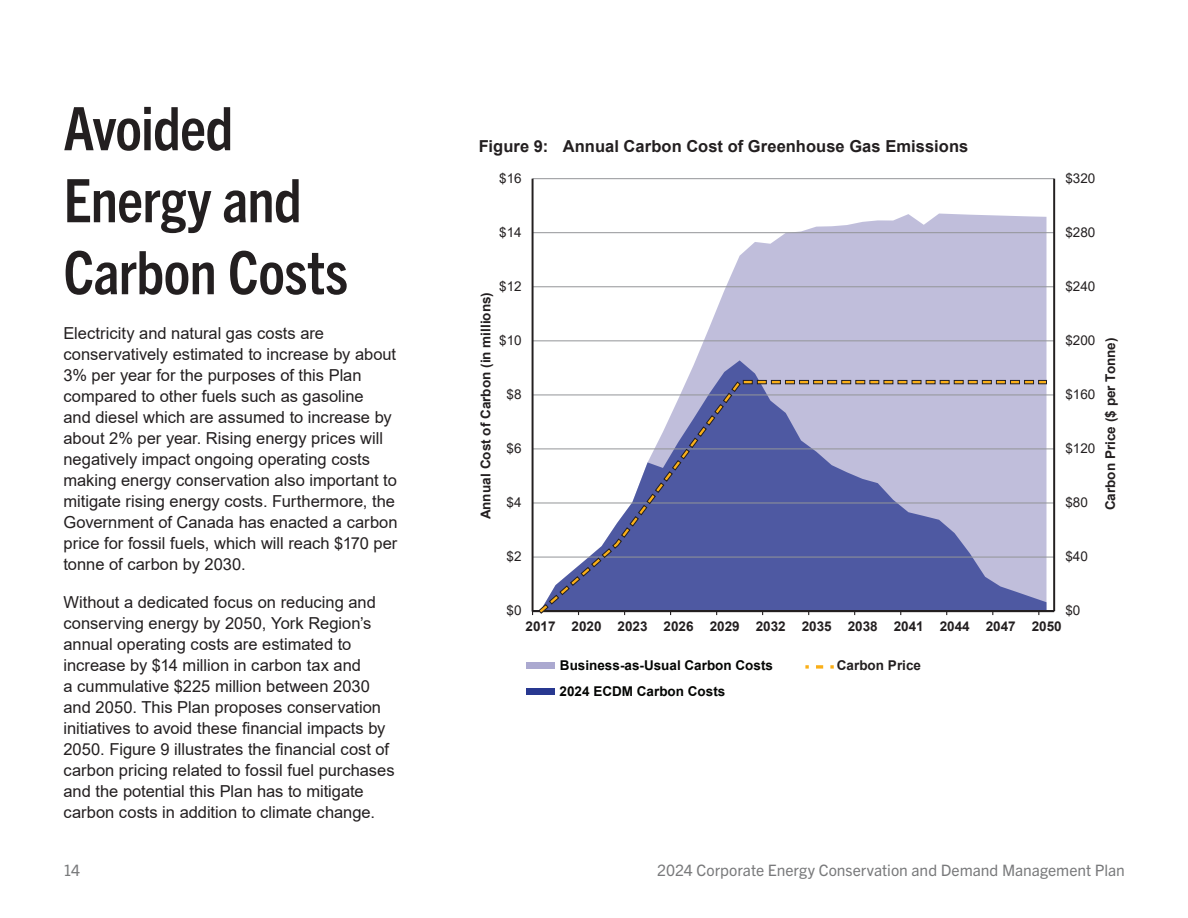
<style>
.page{position:relative;width:1188px;height:918px;background:#fff}
.page>*{position:absolute;margin:0;border:0;box-sizing:border-box;transform-origin:0 0}
.Heading_1{font:700 condensed 60px/72px "Trade Gothic Next LT Pro";letter-spacing:-.01em;color:#231f20}
.Body{font:16.5px/21px "Arial";color:#231f20}
.t1{font:700 16.5px "Arial";letter-spacing:.005em;color:#231f20}
.t2{font:15.75px "Trade Gothic Next LT Pro";color:#57585a}
.t3{font:700 13.5px "Arial";color:#231f20}
.t4{font:13.5px "Arial";color:#231f20}
.t5{font:700 13.5px "Arial";color:#040503}
</style>
<div class="page">
<svg style="left:531px;top:178px;width:525px;height:435px"></svg>
<hr style="left:1053px;top:179px;width:2px;height:432px;background:#231f20">
<hr style="left:533px;top:610px;width:521px;height:2px;background:#231f20">
<div style="left:526px;top:662px;width:28px;height:7px;background:#aba9d0"></div>
<div style="left:526px;top:688px;width:28px;height:7px;background:#283890"></div>
<svg style="left:805px;top:665px;width:4px;height:4px"></svg>
<svg style="left:816px;top:665px;width:18px;height:4px"></svg>
<svg style="left:538px;top:380px;width:509px;height:234px"></svg>
<p class="Heading_1" style="left:63px;top:89px;width:286px">Avoided<br>Energy and<br>Carbon Costs</p>
<p class="Body" style="left:63px;top:323px;width:336px">Electricity and natural gas costs are conservatively estimated to increase by about 3% per year for the purposes of this Plan compared to other fuels such as gasoline<br>and diesel which are assumed to increase by about 2% per year. Rising energy prices will negatively impact ongoing operating costs making energy conservation also important to mitigate rising energy costs. Furthermore, the Government of Canada has enacted a carbon price for fossil fuels, which will reach $170 per tonne of carbon by 2030.</p>
<p class="Body" style="left:63px;top:591px;width:333px">Without a dedicated focus on reducing and conserving energy by 2050, York Region’s annual operating costs are estimated to increase by $14 million in carbon tax and<br>a cummulative $225 million between 2030 and 2050. This Plan proposes conservation initiatives to avoid these financial impacts by 2050. Figure 9 illustrates the financial cost of carbon pricing related to fossil fuel purchases and the potential this Plan has to mitigate carbon costs in addition to climate change.</p>
<p class="t1" style="left:479px;top:134px;width:491px">Figure 9: Annual Carbon Cost of Greenhouse Gas Emissions</p>
<p class="t4" style="left:499px;top:169px;width:24px">$16</p>
<p class="t4" style="left:1065px;top:169px;width:32px">$320</p>
<p class="t4" style="left:499px;top:223px;width:24px">$14</p>
<p class="t4" style="left:1065px;top:223px;width:32px">$280</p>
<p class="t4" style="left:499px;top:277px;width:24px">$12</p>
<p class="t3" style="left:476px;top:519px;width:228px;rotate:-90deg">Annual Cost of Carbon (in millions)</p>
<p class="t4" style="left:499px;top:331px;width:24px">$10</p>
<p class="t4" style="left:507px;top:385px;width:17px">$8</p>
<p class="t4" style="left:507px;top:439px;width:17px">$6</p>
<p class="t4" style="left:507px;top:493px;width:17px">$4</p>
<p class="t4" style="left:1065px;top:277px;width:32px">$240</p>
<p class="t4" style="left:1065px;top:331px;width:32px">$200</p>
<p class="t4" style="left:1065px;top:385px;width:32px">$160</p>
<p class="t4" style="left:1065px;top:439px;width:32px">$120</p>
<p class="t4" style="left:1065px;top:493px;width:24px">$80</p>
<p class="t3" style="left:1101px;top:510px;width:174px;rotate:-90deg">Carbon Price ($ per Tonne)</p>
<p class="t4" style="left:507px;top:547px;width:17px">$2</p>
<p class="t4" style="left:1065px;top:547px;width:24px">$40</p>
<p class="t4" style="left:507px;top:601px;width:17px">$0</p>
<p class="t4" style="left:1065px;top:601px;width:17px">$0</p>
<p class="t3" style="left:526px;top:617px;width:538px">2017 2020 2023 2026 2029 2032 2035 2038 2041 2044 2047 2050</p>
<p class="t5" style="left:560px;top:656px;width:215px">Business-as-Usual Carbon Costs</p>
<p class="t3" style="left:837px;top:656px;width:86px">Carbon Price</p>
<p class="t5" style="left:560px;top:681px;width:167px">2024 ECDM Carbon Costs</p>
<p class="t2" style="left:63px;top:859px;width:19px">14</p>
<p class="t2" style="left:657px;top:859px;width:469px">2024 Corporate Energy Conservation and Demand Management Plan</p>
</div>
